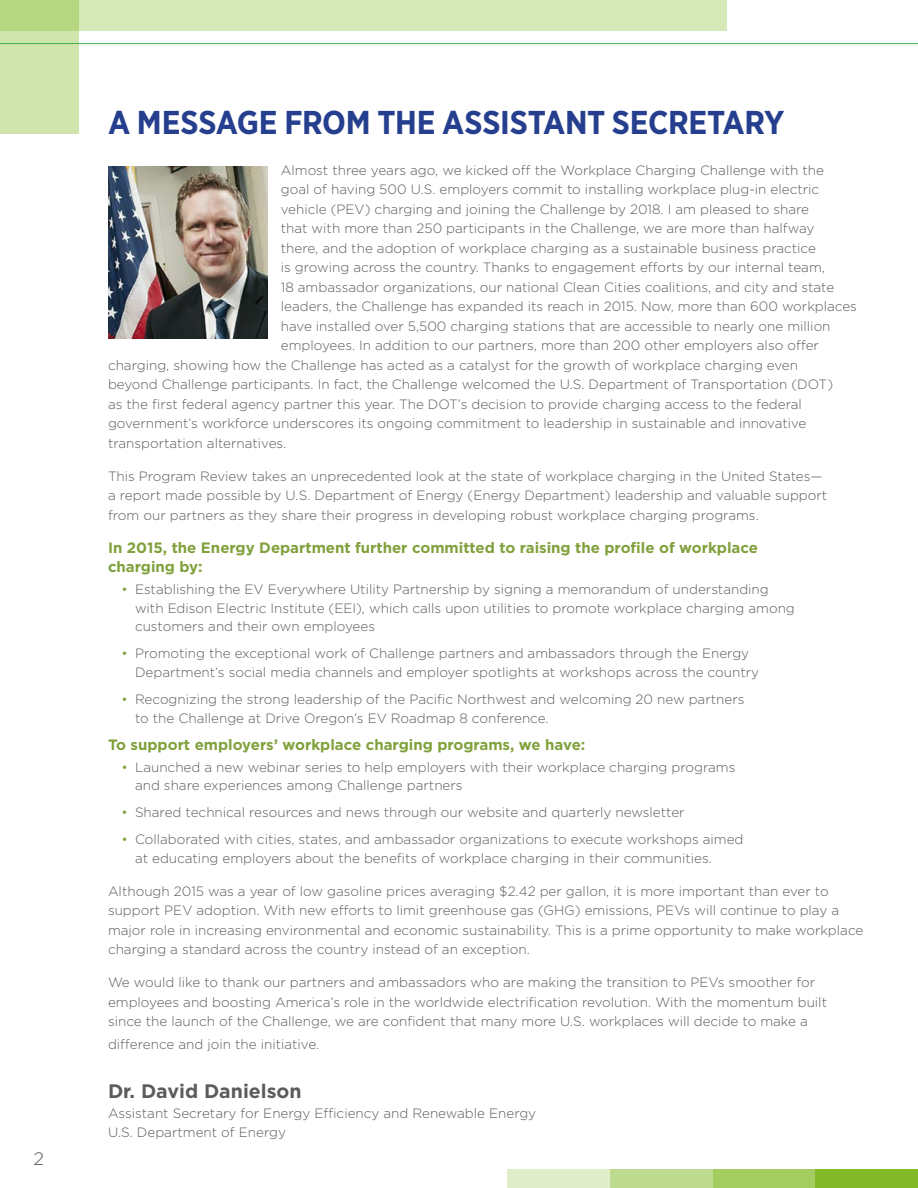
<style>
.page{position:relative;width:918px;height:1188px;background:#fff}
.page>*{position:absolute;margin:0;border:0;box-sizing:border-box;transform-origin:0 0}
.t1{font:700 33px "Gotham Narrow";letter-spacing:-.01em;color:#253f8e}
.t2{font:700 19.5px "Gotham";color:#5c5c5f}
.t3{font:300 18px "Gotham";color:#5c5c5f}
.t4{font:700 15px/19.5px "Gotham";color:#80a13c}
.body_text{font:300 13.5px/19.5px "Gotham";color:#5c5c5f}
.s1{color:#80a13c}
</style>
<div class="page">
<div style="left:0;top:0;width:79px;height:134px;background:#cfe5ad"></div>
<svg style="left:0;top:0;width:727px;height:30px;background:#d1e6b1"></svg>
<hr style="left:0;top:43px;width:918px;height:1px;background:#40ae49">
<div style="left:610px;top:1169px;width:103px;height:19px;background:#bedb8f"></div>
<div style="left:507px;top:1169px;width:103px;height:19px;background:#e0eec9"></div>
<div style="left:713px;top:1169px;width:102px;height:19px;background:#a3cd61"></div>
<div style="left:815px;top:1169px;width:103px;height:19px;background:#82bb27"></div>
<img style="left:108px;top:166px;width:159px;height:172px">
<h3 class="t3" style="left:33px;top:1147px;width:12px">2</h3>
<h1 class="t1" style="left:108px;top:101px;width:678px">A MESSAGE FROM THE ASSISTANT SECRETARY</h1>
<p class="body_text" style="left:281px;top:160px;width:545px">Almost three years ago, we kicked off the Workplace Charging Challenge with the</p>
<p class="body_text" style="left:281px;top:180px;width:540px">goal of having 500 U.S. employers commit to installing workplace plug-in electric</p>
<p class="body_text" style="left:281px;top:199px;width:530px">vehicle (PEV) charging and joining the Challenge by 2018. I am pleased to share</p>
<p class="body_text" style="left:281px;top:219px;width:535px">that with more than 250 participants in the Challenge, we are more than halfway</p>
<p class="body_text" style="left:281px;top:238px;width:537px">there, and the adoption of workplace charging as a sustainable business practice</p>
<p class="body_text" style="left:281px;top:258px;width:546px">is growing across the country. Thanks to engagement efforts by our internal team,</p>
<p class="body_text" style="left:281px;top:277px;width:555px">18 ambassador organizations, our national Clean Cities coalitions, and city and state</p>
<p class="body_text" style="left:281px;top:297px;width:578px">leaders, the Challenge has expanded its reach in 2015. Now, more than 600 workplaces</p>
<p class="body_text" style="left:281px;top:316px;width:551px">have installed over 5,500 charging stations that are accessible to nearly one million</p>
<p class="body_text" style="left:281px;top:336px;width:540px">employees. In addition to our partners, more than 200 other employers also offer</p>
<p class="body_text" style="left:108px;top:355px;width:692px">charging, showing how the Challenge has acted as a catalyst for the growth of workplace charging even</p>
<p class="body_text" style="left:108px;top:375px;width:727px">beyond Challenge participants. In fact, the Challenge welcomed the U.S. Department of Transportation (DOT)</p>
<p class="body_text" style="left:108px;top:394px;width:695px">as the first federal agency partner this year. The DOT’s decision to provide charging access to the federal</p>
<p class="body_text" style="left:108px;top:414px;width:700px">government’s workforce underscores its ongoing commitment to leadership in sustainable and innovative</p>
<p class="body_text" style="left:108px;top:433px;width:180px">transportation alternatives.</p>
<p class="body_text" style="left:108px;top:466px;width:721px">This Program Review takes an unprecedented look at the state of workplace charging in the United States— a report made possible by U.S. Department of Energy (Energy Department) leadership and valuable support from our partners as they share their progress in developing robust workplace charging programs.</p>
<h3 class="t4" style="left:108px;top:538px;width:652px">In 2015, the Energy Department further committed to raising the profile of workplace charging by:</h3>
<p class="body_text" style="left:135px;top:579px;width:661px;line-height:18.8px;text-indent:-14px"><span class="s1">•</span> Establishing the EV Everywhere Utility Partnership by signing a memorandum of understanding with Edison Electric Institute (EEI), which calls upon utilities to promote workplace charging among customers and their own employees</p>
<p class="body_text" style="left:135px;top:644px;width:626px;line-height:18.8px;text-indent:-14px"><span class="s1">•</span> Promoting the exceptional work of Challenge partners and ambassadors through the Energy<br>Department’s social media channels and employer spotlights at workshops across the country</p>
<p class="body_text" style="left:135px;top:689px;width:611px;line-height:18.8px;text-indent:-14px"><span class="s1">•</span> Recognizing the strong leadership of the Pacific Northwest and welcoming 20 new partners to the Challenge at Drive Oregon’s EV Roadmap 8 conference.</p>
<h3 class="t4" style="left:108px;top:735px;width:479px">To support employers’ workplace charging programs, we have:</h3>
<p class="body_text" style="left:135px;top:757px;width:602px;line-height:18.8px;text-indent:-14px"><span class="s1">•</span> Launched a new webinar series to help employers with their workplace charging programs and share experiences among Challenge partners</p>
<p class="body_text" style="left:122px;top:802px;width:565px"><span class="s1">•</span> Shared technical resources and news through our website and quarterly newsletter</p>
<p class="body_text" style="left:135px;top:830px;width:610px;line-height:18.8px;text-indent:-14px"><span class="s1">•</span> Collaborated with cities, states, and ambassador organizations to execute workshops aimed at educating employers about the benefits of workplace charging in their communities.</p>
<p class="body_text" style="left:108px;top:881px;width:757px">Although 2015 was a year of low gasoline prices averaging $2.42 per gallon, it is more important than ever to support PEV adoption. With new efforts to limit greenhouse gas (GHG) emissions, PEVs will continue to play a major role in increasing environmental and economic sustainability. This is a prime opportunity to make workplace charging a standard across the country instead of an exception.</p>
<p class="body_text" style="left:108px;top:972px;width:721px">We would like to thank our partners and ambassadors who are making the transition to PEVs smoother for employees and boosting America’s role in the worldwide electrification revolution. With the momentum built since the launch of the Challenge, we are confident that many more U.S. workplaces will decide to make a</p>
<p class="body_text" style="left:108px;top:1034px;width:213px">difference and join the initiative.</p>
<p class="t2" style="left:108px;top:1079px;width:195px">Dr. David Danielson</p>
<p class="body_text" style="left:108px;top:1103px;width:430px">Assistant Secretary for Energy Efficiency and Renewable Energy<br>U.S. Department of Energy</p>
</div>
